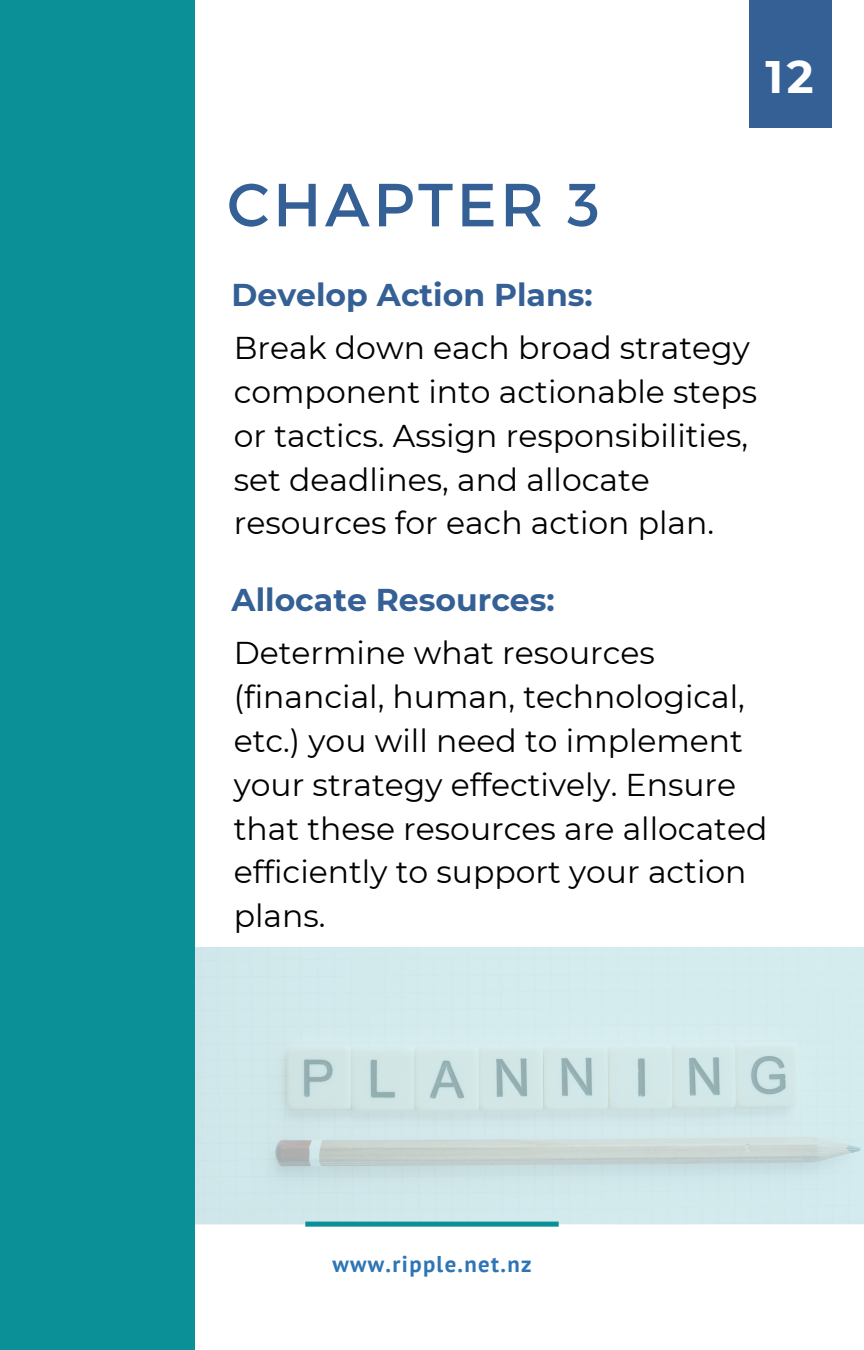
<style>
.page{position:relative;width:864px;height:1350px;background:#fff}
.page>*{position:absolute;margin:0;border:0;box-sizing:border-box;transform-origin:0 0}
.t1{font:60.75px "Montserrat";letter-spacing:.06em;color:#356095}
.t2{font:700 45.45px "Montserrat";color:#fff}
.t3{font:31.5px/43.9px "Montserrat";color:#000}
.t4{font:700 31.5px "Montserrat";color:#356095}
.t5{font:700 22.72px "PT Sans";letter-spacing:.06em;color:#2e75b6}
</style>
<div class="page">
<img style="left:194px;top:948px;width:670px;height:277px">
<div style="left:305px;top:1222px;width:254px;height:5px;background:#0c9097"></div>
<div style="left:750px;top:0;width:82px;height:128px;background:#356095"></div>
<div style="left:0;top:0;width:194px;height:1350px;background:#0c9097"></div>
<h1 class="t2" style="left:766px;top:49px;width:50px">12</h1>
<h2 class="t1" style="left:227px;top:165px;width:374px">CHAPTER 3</h2>
<h2 class="t4" style="left:232px;top:275px;width:363px">Develop Action Plans:</h2>
<h3 class="t3" style="left:234px;top:326px;width:525px">Break down each broad strategy component into actionable steps or tactics. Assign responsibilities, set deadlines, and allocate resources for each action plan.</h3>
<p class="t4" style="left:232px;top:580px;width:325px">Allocate Resources:</p>
<h3 class="t3" style="left:234px;top:631px;width:535px">Determine what resources (financial, human, technological, etc.) you will need to implement your strategy effectively. Ensure that these resources are allocated efficiently to support your action plans.</h3>
<p class="t5" style="left:332px;top:1249px;width:201px">www.ripple.net.nz</p>
</div>
